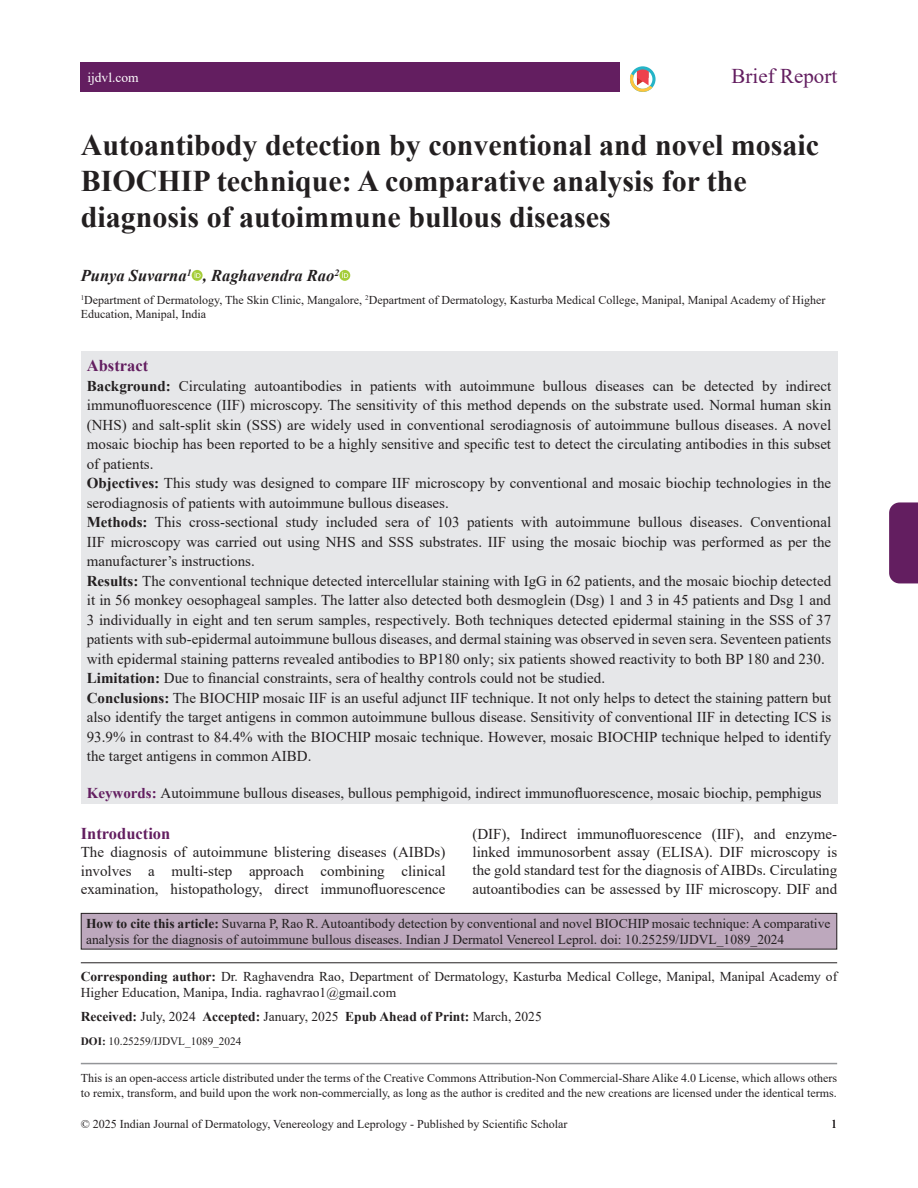
<style>
.page{position:relative;width:918px;height:1188px;background:#fff}
.page>*{position:absolute;margin:0;border:0;box-sizing:border-box;transform-origin:0 0}
.title-text{font:700 30px/36px "Times New Roman";color:#231f20}
.suptit{font:21px "Times New Roman";color:#631e60}
.aut-grp{font:italic 700 16.5px "Times New Roman";color:#231f20}
.Head-A{font:700 16.5px "Times New Roman";color:#631e60}
.abs_title{font:700 16.5px "Times New Roman";color:#631e60}
.abs_para_mid{font:15px/19.5px "Times New Roman";color:#231f20;text-align:justify}
.abs_para_first{font:15px/19.5px "Times New Roman";color:#231f20;text-align:justify}
.para_first_last{font:15px/18.3px "Times New Roman";color:#231f20;text-align:justify}
.abs_para_last{font:15px/19.5px "Times New Roman";color:#231f20;text-align:justify}
.keywords_para{font:15px "Times New Roman";color:#231f20}
.citation_para{font:13.5px/16.2px "Times New Roman";color:#231f20}
.cores-author{font:13.5px/16.2px "Times New Roman";color:#231f20}
.received_date{font:700 13.5px "Times New Roman";color:#231f20}
.t1{font:13.5px "Times New Roman";color:#fff}
.aut-aff_first_last{font:12px/15px "Times New Roman";color:#231f20}
.doi_para{font:11.25px "Times New Roman";color:#231f20}
.s1{font-weight:700}
.s2{font-weight:700;color:#631e60}
.s3{font-weight:400}
</style>
<div class="page">
<div style="left:889px;top:502px;width:29px;height:81px;background:#631e60"></div>
<hr style="left:81px;top:1063px;width:756px;height:1px;background:#939598">
<svg style="left:630px;top:66px;width:25px;height:26px"></svg>
<div style="left:81px;top:62px;width:539px;height:30px;background:#631e60"></div>
<svg style="left:192px;top:270px;width:11px;height:11px"></svg>
<svg style="left:195px;top:272px;width:6px;height:6px"></svg>
<div style="left:339px;top:270px;width:11px;height:11px;background:#a5cd3a;border-radius:50%"></div>
<svg style="left:342px;top:272px;width:6px;height:6px"></svg>
<div style="left:81px;top:913px;width:756px;height:36px;background:#bda8bd"></div>
<div style="left:81px;top:913px;width:756px;height:37px;border:1px solid #231f20"></div>
<hr style="left:81px;top:962px;width:756px;height:1px;background:#231f20">
<div style="left:81px;top:352px;width:756px;height:452px;background:#e6e7e9"></div>
<p class="t1" style="left:87px;top:68px;width:53px">ijdvl.com</p>
<p class="suptit" style="left:732px;top:62px;width:107px">Brief Report</p>
<p class="title-text" style="left:81px;top:126px;width:740px">Autoantibody detection by conventional and novel mosaic<br>BIOCHIP technique: A comparative analysis for the diagnosis of autoimmune bullous diseases</p>
<p class="aut-grp" style="left:81px;top:264px;width:260px">Punya Suvarna<sup>1</sup> , Raghavendra Rao<sup>2</sup></p>
<p class="aut-aff_first_last" style="left:81px;top:292px;width:746px;line-height:14.4px"><sup>1</sup>Department of Dermatology, The Skin Clinic, Mangalore, <sup>2</sup>Department of Dermatology, Kasturba Medical College, Manipal, Manipal Academy of Higher<br>Education, Manipal, India</p>
<p class="abs_title" style="left:87px;top:354px;width:63px">Abstract</p>
<p class="abs_para_first" style="left:87px;top:375px;width:746px"><span class="s1">Background:</span> Circulating autoantibodies in patients with autoimmune bullous diseases can be detected by indirect immunofluorescence (IIF) microscopy. The sensitivity of this method depends on the substrate used. Normal human skin (NHS) and salt-split skin (SSS) are widely used in conventional serodiagnosis of autoimmune bullous diseases. A novel mosaic biochip has been reported to be a highly sensitive and specific test to detect the circulating antibodies in this subset of patients.</p>
<p class="abs_para_mid" style="left:87px;top:473px;width:746px"><span class="s1">Objectives:</span> This study was designed to compare IIF microscopy by conventional and mosaic biochip technologies in the serodiagnosis of patients with autoimmune bullous diseases.</p>
<p class="abs_para_mid" style="left:87px;top:512px;width:746px"><span class="s1">Methods:</span> This cross-sectional study included sera of 103 patients with autoimmune bullous diseases. Conventional IIF microscopy was carried out using NHS and SSS substrates. IIF using the mosaic biochip was performed as per the manufacturer’s instructions.</p>
<p class="abs_para_mid" style="left:87px;top:570px;width:746px"><span class="s1">Results:</span> The conventional technique detected intercellular staining with IgG in 62 patients, and the mosaic biochip detected it in 56 monkey oesophageal samples. The latter also detected both desmoglein (Dsg) 1 and 3 in 45 patients and Dsg 1 and 3 individually in eight and ten serum samples, respectively. Both techniques detected epidermal staining in the SSS of 37 patients with sub-epidermal autoimmune bullous diseases, and dermal staining was observed in seven sera. Seventeen patients with epidermal staining patterns revealed antibodies to BP180 only; six patients showed reactivity to both BP 180 and 230.</p>
<p class="abs_para_mid" style="left:87px;top:668px;width:520px"><span class="s1">Limitation:</span> Due to financial constraints, sera of healthy controls could not be studied.</p>
<p class="abs_para_last" style="left:87px;top:687px;width:746px"><span class="s1">Conclusions:</span> The BIOCHIP mosaic IIF is an useful adjunct IIF technique. It not only helps to detect the staining pattern but also identify the target antigens in common autoimmune bullous disease. Sensitivity of conventional IIF in detecting ICS is 93.9% in contrast to 84.4% with the BIOCHIP mosaic technique. However, mosaic BIOCHIP technique helped to identify the target antigens in common AIBD.</p>
<p class="keywords_para" style="left:87px;top:782px;width:736px"><span class="s2">Keywords:</span> Autoimmune bullous diseases, bullous pemphigoid, indirect immunofluorescence, mosaic biochip, pemphigus</p>
<p class="para_first_last" style="left:473px;top:824px;width:366px">(DIF), Indirect immunofluorescence (IIF), and enzyme&shy;linked immunosorbent assay (ELISA). DIF microscopy is the gold standard test for the diagnosis of AIBDs. Circulating autoantibodies can be assessed by IIF microscopy. DIF and</p>
<p class="citation_para" style="left:86px;top:915px;width:746px"><span class="s1">How to cite this article:</span> Suvarna P, Rao R. Autoantibody detection by conventional and novel BIOCHIP mosaic technique: A comparative analysis for the diagnosis of autoimmune bullous diseases. Indian J Dermatol Venereol Leprol. doi: 10.25259/IJDVL_1089_2024</p>
<p class="cores-author" style="left:81px;top:968px;width:758px"><span class="s1">Corresponding author:</span> Dr. Raghavendra Rao, Department of Dermatology, Kasturba Medical College, Manipal, Manipal Academy of<br>Higher Education, Manipa, India. raghavrao1@gmail.com</p>
<p class="received_date" style="left:81px;top:1007px;width:462px">Received: <span class="s3">July, 2024</span> Accepted: <span class="s3">January, 2025</span> Epub Ahead of Print: <span class="s3">March, 2025</span></p>
<p class="doi_para" style="left:81px;top:1033px;width:162px"><span class="s1">DOI:</span> 10.25259/IJDVL_1089_2024</p>
<p class="Head-A" style="left:81px;top:822px;width:91px">Introduction</p>
<p class="para_first_last" style="left:81px;top:843px;width:366px">The diagnosis of autoimmune blistering diseases (AIBDs) involves a multi-step approach combining clinical examination, histopathology, direct immunofluorescence</p>
<p class="aut-aff_first_last" style="left:81px;top:1070px;width:758px">This is an open-access article distributed under the terms of the Creative Commons Attribution-Non Commercial-Share Alike 4.0 License, which allows others to remix, transform, and build upon the work non-commercially, as long as the author is credited and the new creations are licensed under the identical terms.</p>
<p class="aut-aff_first_last" style="left:81px;top:1116px;width:488px">© 2025 Indian Journal of Dermatology, Venereology and Leprology - Published by Scientific Scholar</p>
<p class="aut-aff_first_last" style="left:831px;top:1116px;width:7px">1</p>
</div>
